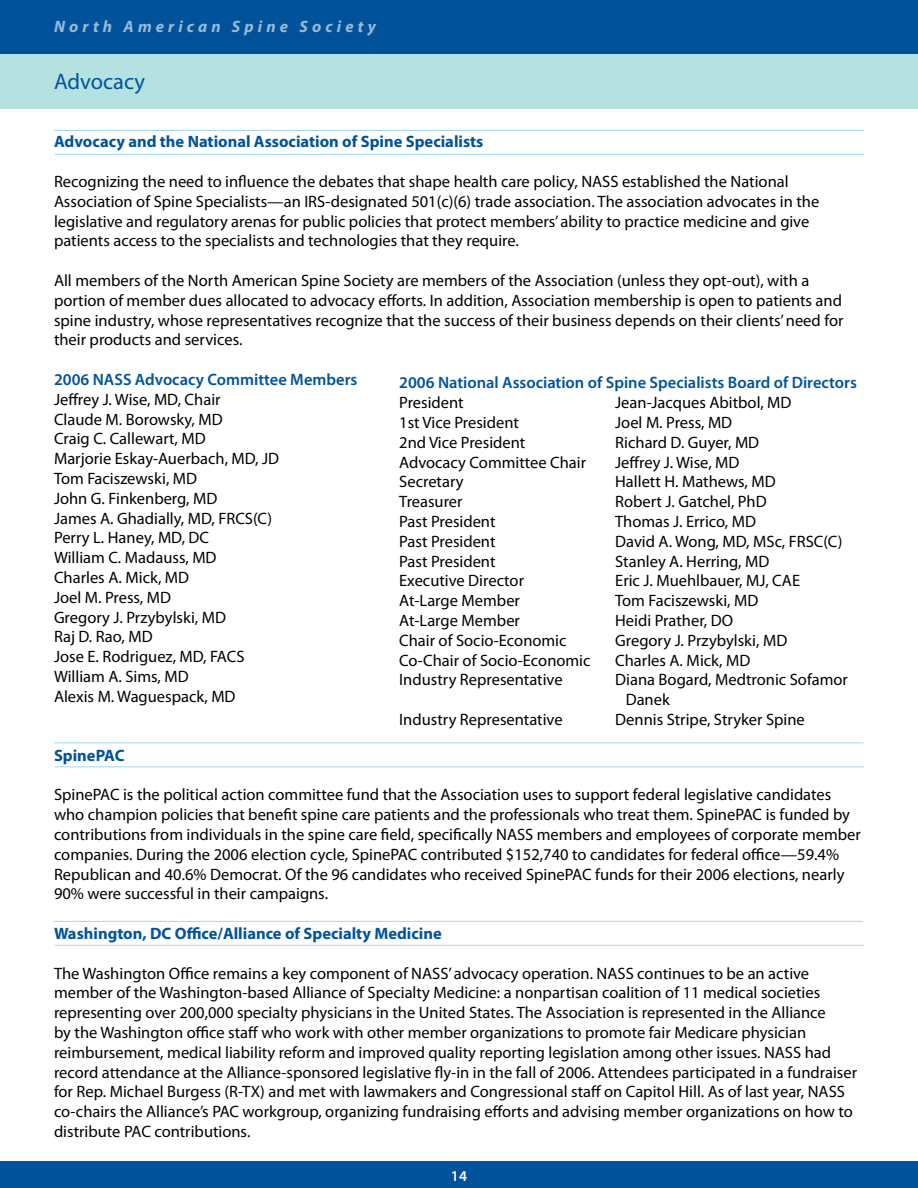
<style>
.page{position:relative;width:918px;height:1188px;background:#fff}
.page>*{position:absolute;margin:0;border:0;box-sizing:border-box;transform-origin:0 0}
.t1{font:22.5px "Myriad Pro";color:#00539b}
.t2{font:16.5px/19.8px "Myriad Pro";color:#000}
.t3{font:700 16.5px "Myriad Pro";color:#00539b}
.t4{font:600 16.5px "Myriad Pro";color:#00539b}
.t5{font:italic 700 16.5px "Myriad Pro";letter-spacing:.25em;color:#99bad7}
.t6{font:600 15px "Myriad Pro";color:#fff}
</style>
<div class="page">
<div style="left:0;top:0;width:918px;height:90px;background:#00539b"></div>
<div style="left:0;top:1162px;width:918px;height:26px;background:#00539b"></div>
<div style="left:0;top:54px;width:918px;height:54px;background:#b5e1e1"></div>
<hr style="left:55px;top:154px;width:809px;height:1px;background:#a4d7f4">
<hr style="left:54px;top:130px;width:809px;height:1px;background:#a4d7f4">
<hr style="left:55px;top:766px;width:809px;height:1px;background:#a4d7f4">
<hr style="left:54px;top:742px;width:809px;height:1px;background:#a4d7f4">
<hr style="left:55px;top:945px;width:809px;height:1px;background:#a4d7f4">
<hr style="left:54px;top:921px;width:809px;height:1px;background:#a4d7f4">
<p class="t5" style="left:54px;top:16px;width:323px">North American Spine Society</p>
<h1 class="t1" style="left:54px;top:67px;width:93px">Advocacy</h1>
<p class="t3" style="left:54px;top:131px;width:431px">Advocacy and the National Association of Spine Specialists</p>
<p class="t2" style="left:54px;top:171px;width:767px">Recognizing the need to influence the debates that shape health care policy, NASS established the National Association of Spine Specialists—an IRS-designated 501(c)(6) trade association. The association advocates in the legislative and regulatory arenas for public policies that protect members’ ability to practice medicine and give patients access to the specialists and technologies that they require.</p>
<p class="t2" style="left:54px;top:270px;width:791px">All members of the North American Spine Society are members of the Association (unless they opt-out), with a portion of member dues allocated to advocacy efforts. In addition, Association membership is open to patients and spine industry, whose representatives recognize that the success of their business depends on their clients’ need for their products and services.</p>
<p class="t4" style="left:54px;top:369px;width:305px">2006 NASS Advocacy Committee Members</p>
<p class="t2" style="left:54px;top:389px;width:227px">Jeffrey J. Wise, MD, Chair<br>Claude M. Borowsky, MD<br>Craig C. Callewart, MD<br>Marjorie Eskay-Auerbach, MD, JD<br>Tom Faciszewski, MD<br>John G. Finkenberg, MD<br>James A. Ghadially, MD, FRCS(C)<br>Perry L. Haney, MD, DC<br>William C. Madauss, MD<br>Charles A. Mick, MD<br>Joel M. Press, MD<br>Gregory J. Przybylski, MD<br>Raj D. Rao, MD<br>Jose E. Rodriguez, MD, FACS<br>William A. Sims, MD<br>Alexis M. Waguespack, MD</p>
<p class="t4" style="left:399px;top:372px;width:459px">2006 National Association of Spine Specialists Board of Directors</p>
<p class="t2" style="left:399px;top:393px;width:66px">President</p>
<p class="t2" style="left:615px;top:393px;width:178px">Jean-Jacques Abitbol, MD</p>
<p class="t2" style="left:399px;top:412px;width:121px">1st Vice President</p>
<p class="t2" style="left:615px;top:412px;width:119px">Joel M. Press, MD</p>
<p class="t2" style="left:399px;top:432px;width:128px">2nd Vice President</p>
<p class="t2" style="left:615px;top:432px;width:146px">Richard D. Guyer, MD</p>
<p class="t2" style="left:399px;top:452px;width:188px">Advocacy Committee Chair</p>
<p class="t2" style="left:615px;top:452px;width:126px">Jeffrey J. Wise, MD</p>
<p class="t2" style="left:399px;top:472px;width:66px">Secretary</p>
<p class="t2" style="left:615px;top:472px;width:162px">Hallett H. Mathews, MD</p>
<p class="t2" style="left:399px;top:492px;width:65px">Treasurer</p>
<p class="t2" style="left:615px;top:492px;width:153px">Robert J. Gatchel, PhD</p>
<p class="t2" style="left:399px;top:511px;width:98px">Past President</p>
<p class="t2" style="left:615px;top:511px;width:142px">Thomas J. Errico, MD</p>
<p class="t2" style="left:399px;top:531px;width:98px">Past President</p>
<p class="t2" style="left:615px;top:531px;width:229px">David A. Wong, MD, MSc, FRSC(C)</p>
<p class="t2" style="left:399px;top:551px;width:98px">Past President</p>
<p class="t2" style="left:615px;top:551px;width:156px">Stanley A. Herring, MD</p>
<p class="t2" style="left:399px;top:571px;width:126px">Executive Director</p>
<p class="t2" style="left:615px;top:571px;width:186px">Eric J. Muehlbauer, MJ, CAE</p>
<p class="t2" style="left:399px;top:591px;width:122px">At-Large Member</p>
<p class="t2" style="left:615px;top:591px;width:145px">Tom Faciszewski, MD</p>
<p class="t2" style="left:399px;top:610px;width:122px">At-Large Member</p>
<p class="t2" style="left:615px;top:610px;width:119px">Heidi Prather, DO</p>
<p class="t2" style="left:399px;top:630px;width:169px">Chair of Socio-Economic</p>
<p class="t2" style="left:615px;top:630px;width:174px">Gregory J. Przybylski, MD</p>
<p class="t2" style="left:399px;top:650px;width:193px">Co-Chair of Socio-Economic</p>
<p class="t2" style="left:615px;top:650px;width:137px">Charles A. Mick, MD</p>
<p class="t2" style="left:399px;top:670px;width:165px">Industry Representative</p>
<p class="t2" style="left:626px;top:670px;width:224px;text-indent:-10px">Diana Bogard, Medtronic Sofamor<br>Danek</p>
<p class="t2" style="left:399px;top:709px;width:165px">Industry Representative</p>
<p class="t2" style="left:615px;top:709px;width:191px">Dennis Stripe, Stryker Spine</p>
<p class="t3" style="left:54px;top:745px;width:72px">SpinePAC</p>
<p class="t2" style="left:54px;top:785px;width:808px">SpinePAC is the political action committee fund that the Association uses to support federal legislative candidates who champion policies that benefit spine care patients and the professionals who treat them. SpinePAC is funded by contributions from individuals in the spine care field, specifically NASS members and employees of corporate member companies. During the 2006 election cycle, SpinePAC contributed $152,740 to candidates for federal office—59.4% Republican and 40.6% Democrat. Of the 96 candidates who received SpinePAC funds for their 2006 elections, nearly 90% were successful in their campaigns.</p>
<p class="t3" style="left:54px;top:923px;width:389px">Washington, DC Office/Alliance of Specialty Medicine</p>
<p class="t2" style="left:54px;top:963px;width:805px">The Washington Office remains a key component of NASS’ advocacy operation. NASS continues to be an active member of the Washington-based Alliance of Specialty Medicine: a nonpartisan coalition of 11 medical societies representing over 200,000 specialty physicians in the United States. The Association is represented in the Alliance<br>by the Washington office staff who work with other member organizations to promote fair Medicare physician reimbursement, medical liability reform and improved quality reporting legislation among other issues. NASS had record attendance at the Alliance-sponsored legislative fly-in in the fall of 2006. Attendees participated in a fundraiser for Rep. Michael Burgess (R-TX) and met with lawmakers and Congressional staff on Capitol Hill. As of last year, NASS co-chairs the Alliance’s PAC workgroup, organizing fundraising efforts and advising member organizations on how to distribute PAC contributions.</p>
<p class="t6" style="left:451px;top:1166px;width:18px">14</p>
</div>
